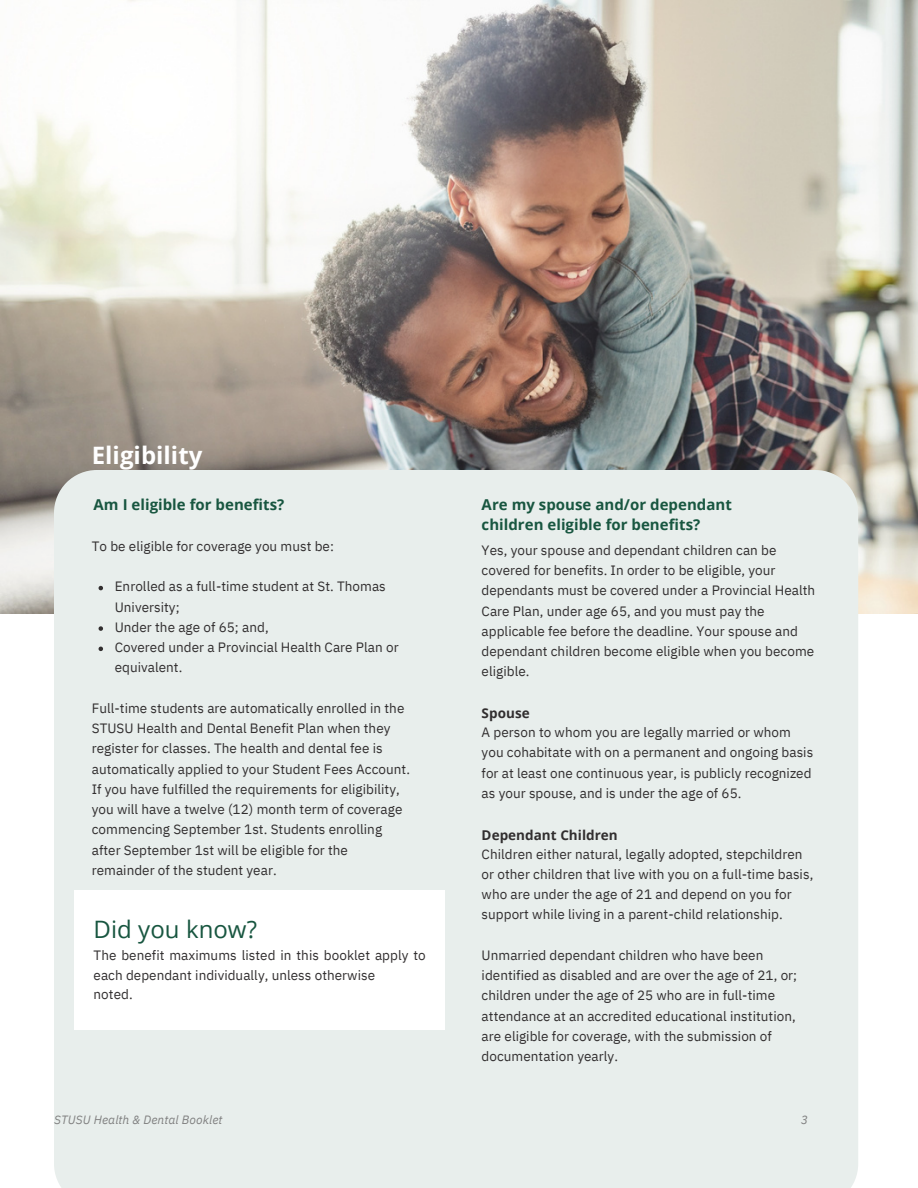
<style>
.page{position:relative;width:918px;height:1188px;background:#fff}
.page>*{position:absolute;margin:0;border:0;box-sizing:border-box;transform-origin:0 0}
.t1{font:700 24px "Open Sans";color:#fff}
.t2{font:24px "Open Sans";letter-spacing:.005em;color:#185640}
.t3{font:700 15px/20.2px "Open Sans";color:#185640}
.t4{font:13.5px/20.2px "IBM Plex Sans";letter-spacing:.005em;color:#312e2f}
.t5{font:700 13.5px "Open Sans";letter-spacing:.005em;color:#312e2f}
.t6{font:italic 12px "IBM Plex Sans";letter-spacing:.01em;color:#808080}
</style>
<div class="page">
<img style="left:0;top:0;width:918px;height:613px">
<div style="left:54px;top:470px;width:804px;height:718px;background:#e8eeec"></div>
<div style="left:74px;top:890px;width:371px;height:140px;background:#fff"></div>
<svg style="left:99px;top:586px;width:4px;height:4px"></svg>
<svg style="left:99px;top:626px;width:4px;height:5px"></svg>
<svg style="left:99px;top:647px;width:4px;height:4px"></svg>
<p class="t1" style="left:92px;top:438px;width:112px">Eligibility</p>
<p class="t3" style="left:94px;top:494px;width:192px">Am I eligible for benefits?</p>
<p class="t3" style="left:482px;top:494px;width:252px">Are my spouse and/or dependant children eligible for benefits?</p>
<p class="t4" style="left:92px;top:536px;width:244px">To be eligible for coverage you must be:</p>
<p class="t4" style="left:115px;top:576px;width:273px">Enrolled as a full-time student at St. Thomas<br>University;</p>
<p class="t4" style="left:115px;top:617px;width:155px">Under the age of 65; and,</p>
<p class="t4" style="left:115px;top:637px;width:285px">Covered under a Provincial Health Care Plan or equivalent.</p>
<p class="t4" style="left:92px;top:698px;width:314px">Full-time students are automatically enrolled in the</p>
<p class="t4" style="left:92px;top:718px;width:300px">STUSU Health and Dental Benefit Plan when they</p>
<p class="t4" style="left:92px;top:738px;width:292px">register for classes. The health and dental fee is</p>
<p class="t4" style="left:92px;top:759px;width:320px">automatically applied to your Student Fees Account.</p>
<p class="t4" style="left:92px;top:779px;width:310px">If you have fulfilled the requirements for eligibility,</p>
<p class="t4" style="left:92px;top:799px;width:312px">you will have a twelve (12) month term of coverage</p>
<p class="t4" style="left:92px;top:819px;width:292px">commencing September 1st. Students enrolling</p>
<p class="t4" style="left:92px;top:840px;width:258px">after September 1st will be eligible for the</p>
<p class="t4" style="left:92px;top:860px;width:186px">remainder of the student year.</p>
<p class="t2" style="left:94px;top:913px;width:165px">Did you know?</p>
<p class="t4" style="left:94px;top:946px;width:334px;line-height:19.2px">The benefit maximums listed in this booklet apply to each dependant individually, unless otherwise</p>
<p class="t4" style="left:94px;top:984px;width:41px">noted.</p>
<p class="t4" style="left:482px;top:540px;width:335px">Yes, your spouse and dependant children can be covered for benefits. In order to be eligible, your dependants must be covered under a Provincial Health Care Plan, under age 65, and you must pay the applicable fee before the deadline. Your spouse and dependant children become eligible when you become eligible.</p>
<p class="t5" style="left:482px;top:704px;width:50px">Spouse</p>
<p class="t4" style="left:482px;top:722px;width:311px">A person to whom you are legally married or whom</p>
<p class="t4" style="left:482px;top:742px;width:333px">you cohabitate with on a permanent and ongoing basis for at least one continuous year, is publicly recognized as your spouse, and is under the age of 65.</p>
<p class="t5" style="left:482px;top:825px;width:138px">Dependant Children</p>
<p class="t4" style="left:482px;top:844px;width:322px">Children either natural, legally adopted, stepchildren</p>
<p class="t4" style="left:482px;top:864px;width:333px">or other children that live with you on a full-time basis, who are under the age of 21 and depend on you for support while living in a parent-child relationship.</p>
<p class="t4" style="left:482px;top:945px;width:283px">Unmarried dependant children who have been</p>
<p class="t4" style="left:482px;top:965px;width:317px">identified as disabled and are over the age of 21, or;</p>
<p class="t4" style="left:482px;top:985px;width:295px">children under the age of 25 who are in full-time</p>
<p class="t4" style="left:482px;top:1006px;width:316px">attendance at an accredited educational institution,</p>
<p class="t4" style="left:482px;top:1026px;width:292px">are eligible for coverage, with the submission of</p>
<p class="t4" style="left:482px;top:1046px;width:138px">documentation yearly.</p>
<p class="t6" style="left:54px;top:1112px;width:170px">STUSU Health &amp; Dental Booklet</p>
<p class="t6" style="left:801px;top:1112px;width:9px">3</p>
</div>
